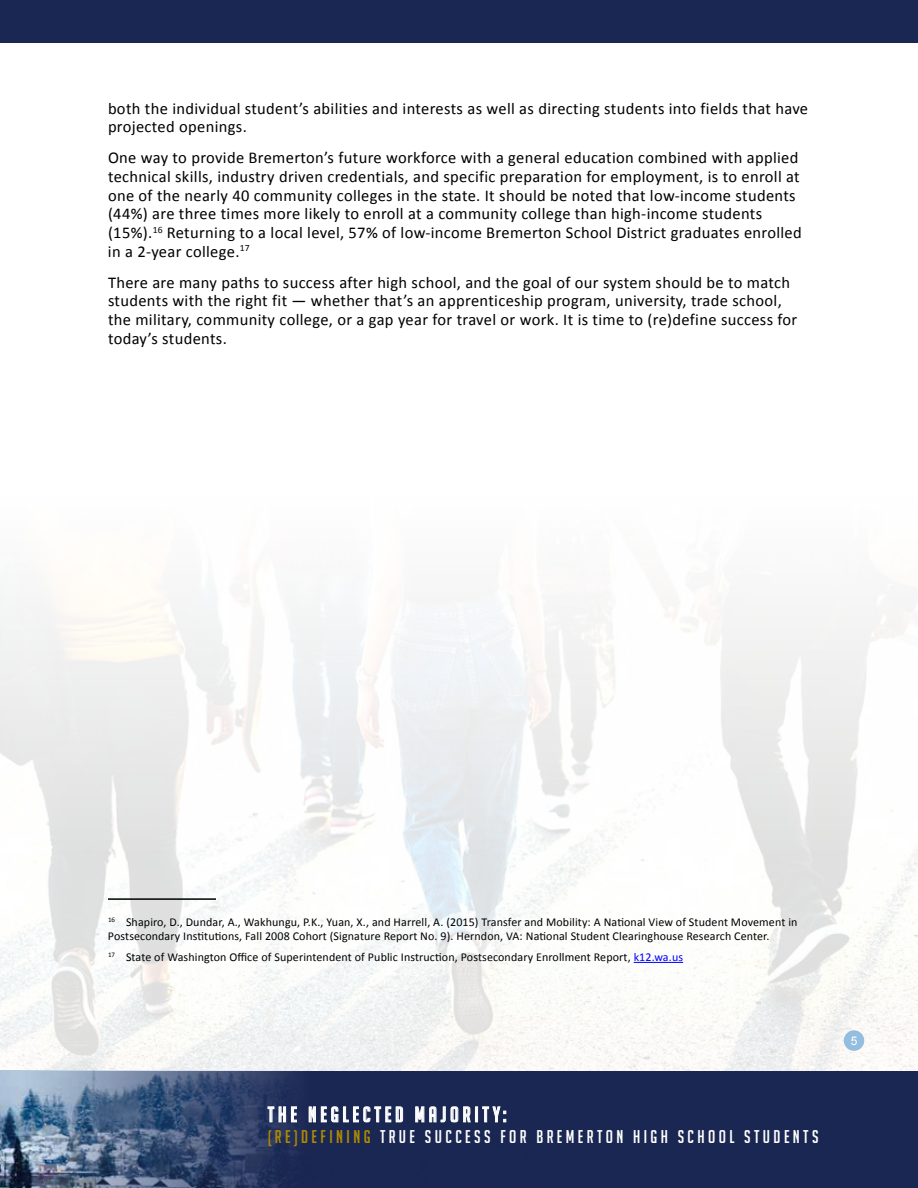
<style>
.page{position:relative;width:918px;height:1188px;background:#fff}
.page>*{position:absolute;margin:0;border:0;box-sizing:border-box;transform-origin:0 0}
.t1{font:21px "Big Noodle Titling";letter-spacing:.19em;color:#fff}
.t2{font:18px "Big Noodle Titling";letter-spacing:.19em;color:#fff}
.t3{font:16.5px/18.8px "Calibri";letter-spacing:.02em;color:#000}
.t4{font:12px/14.4px "Calibri";letter-spacing:.01em;color:#000}
.t5{font:12px "Arial";color:#fff}
.s1{color:#00f}
.s2{color:#ae8904}
</style>
<div class="page">
<img style="left:0;top:606px;width:918px;height:465px">
<div style="left:844px;top:1030px;width:20px;height:21px;background:#94bedf;border-radius:50%"></div>
<div style="left:0;top:1071px;width:918px;height:117px;background:#1b2753"></div>
<div style="left:0;top:0;width:918px;height:43px;background:#1b2753"></div>
<img style="left:0;top:1071px;width:507px;height:117px">
<svg style="left:268px;top:1106px;width:29px;height:16px"></svg>
<svg style="left:309px;top:1106px;width:94px;height:16px"></svg>
<svg style="left:415px;top:1106px;width:56px;height:16px"></svg>
<div style="left:475px;top:1107px;width:3px;height:15px;border:1px solid #fff"></div>
<svg style="left:482px;top:1106px;width:24px;height:16px"></svg>
<hr style="left:108px;top:898px;width:108px;height:2px;background:#000">
<hr style="left:634px;top:962px;width:49px;height:1px;background:#00f">
<p class="t3" style="left:108px;top:98px;width:702px">both the individual student’s abilities and interests as well as directing students into fields that have projected openings.</p>
<p class="t3" style="left:108px;top:147px;width:695px">One way to provide Bremerton’s future workforce with a general education combined with applied technical skills, industry driven credentials, and specific preparation for employment, is to enroll at one of the nearly 40 community colleges in the state. It should be noted that low-income students (44%) are three times more likely to enroll at a community college than high-income students (15%).<sup>16</sup> Returning to a local level, 57% of low-income Bremerton School District graduates enrolled in a 2-year college.<sup>17</sup></p>
<p class="t3" style="left:108px;top:272px;width:691px">There are many paths to success after high school, and the goal of our system should be to match students with the right fit — whether that’s an apprenticeship program, university, trade school, the military, community college, or a gap year for travel or work. It is time to (re)define success for today’s students.</p>
<p class="t4" style="left:108px;top:914px;width:691px"><sup>16</sup> Shapiro, D., Dundar, A., Wakhungu, P.K., Yuan, X., and Harrell, A. (2015) Transfer and Mobility: A National View of Student Movement in<br>Postsecondary Institutions, Fall 2008 Cohort (Signature Report No. 9). Herndon, VA: National Student Clearinghouse Research Center.</p>
<p class="t4" style="left:108px;top:949px;width:577px"><sup>17</sup> State of Washington Office of Superintendent of Public Instruction, Postsecondary Enrollment Report, <span class="s1">k12.wa.us</span></p>
<p class="t1" style="left:268px;top:1103px;width:240px">THE NEGLECTED MAJORITY:</p>
<p class="t2" style="left:268px;top:1127px;width:552px"><span class="s2">(RE)DEFINING</span> TRUE SUCCESS FOR BREMERTON HIGH SCHOOL STUDENTS</p>
<p class="t5" style="left:851px;top:1033px;width:8px">5</p>
</div>
